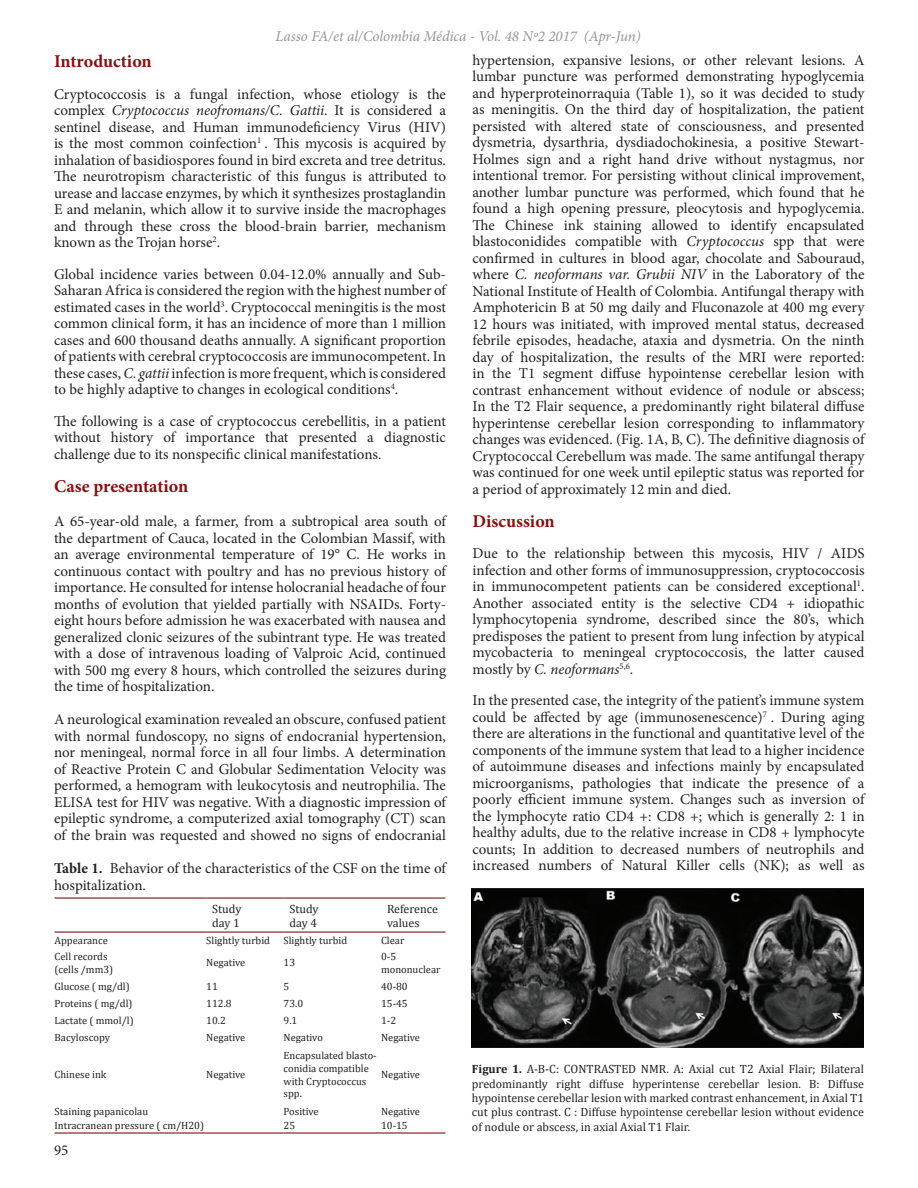
<style>
.page{position:relative;width:918px;height:1188px;background:#fff}
.page>*{position:absolute;margin:0;border:0;box-sizing:border-box;transform-origin:0 0}
.t1{font:700 18px "Minion Pro";color:#8b0d10}
.t2{font:15px/16.5px "Minion Pro";color:#231f20;text-align:justify}
.t3{font:italic 15px "Minion Pro";letter-spacing:-.005em;color:#939598}
.t4{font:12px/14.4px "Cambria";color:#231f20}
.t5{font:10.5px/12.6px "Cambria";color:#231f20}
.s1{font-style:italic}
.s2{font-weight:700}
</style>
<div class="page">
<hr style="left:55px;top:897px;width:151px;height:2px;background:#801416">
<hr style="left:206px;top:897px;width:78px;height:2px;background:#801416">
<hr style="left:284px;top:897px;width:97px;height:2px;background:#801416">
<hr style="left:381px;top:897px;width:65px;height:2px;background:#801416">
<hr style="left:55px;top:932px;width:151px;height:1px;background:#801416">
<hr style="left:206px;top:932px;width:78px;height:1px;background:#801416">
<hr style="left:284px;top:932px;width:97px;height:1px;background:#801416">
<hr style="left:381px;top:932px;width:65px;height:1px;background:#801416">
<hr style="left:55px;top:1132px;width:151px;height:2px;background:#801416">
<hr style="left:206px;top:1132px;width:78px;height:2px;background:#801416">
<hr style="left:284px;top:1132px;width:97px;height:2px;background:#801416">
<hr style="left:381px;top:1132px;width:65px;height:2px;background:#801416">
<img style="left:472px;top:889px;width:392px;height:158px">
<p class="t3" style="left:276px;top:26px;width:367px">Lasso FA/et al/Colombia Médica - Vol. 48 Nº2 2017 (Apr-Jun)</p>
<p class="t1" style="left:54px;top:49px;width:99px">Introduction</p>
<p class="t2" style="left:54px;top:86px;width:394px">Cryptococcosis is a fungal infection, whose etiology is the complex <span class="s1">Cryptococcus neofromans/C. Gattii</span>. It is considered a sentinel disease, and Human immunodeficiency Virus (HIV) is the most common coinfection<sup>1</sup> . This mycosis is acquired by inhalation of basidiospores found in bird excreta and tree detritus.<br>The neurotropism characteristic of this fungus is attributed to urease and laccase enzymes, by which it synthesizes prostaglandin E and melanin, which allow it to survive inside the macrophages and through these cross the blood-brain barrier, mechanism known as the Trojan horse<sup>2</sup>.</p>
<p class="t2" style="left:54px;top:266px;width:394px">Global incidence varies between 0.04-12.0% annually and Sub-Saharan Africa is considered the region with the highest number of estimated cases in the world<sup>3</sup>. Cryptococcal meningitis is the most common clinical form, it has an incidence of more than 1 million cases and 600 thousand deaths annually. A significant proportion of patients with cerebral cryptococcosis are immunocompetent. In these cases, <span class="s1">C. gattii</span> infection is more frequent, which is considered to be highly adaptive to changes in ecological conditions<sup>4</sup>.</p>
<p class="t2" style="left:54px;top:413px;width:394px">The following is a case of cryptococcus cerebellitis, in a patient without history of importance that presented a diagnostic challenge due to its nonspecific clinical manifestations.</p>
<p class="t1" style="left:54px;top:473px;width:136px">Case presentation</p>
<p class="t2" style="left:54px;top:513px;width:394px">A 65-year-old male, a farmer, from a subtropical area south of the department of Cauca, located in the Colombian Massif, with an average environmental temperature of 19° C. He works in continuous contact with poultry and has no previous history of importance. He consulted for intense holocranial headache of four months of evolution that yielded partially with NSAIDs. Forty&shy;eight hours before admission he was exacerbated with nausea and generalized clonic seizures of the subintrant type. He was treated with a dose of intravenous loading of Valproic Acid, continued with 500 mg every 8 hours, which controlled the seizures during the time of hospitalization.</p>
<p class="t2" style="left:54px;top:711px;width:394px">A neurological examination revealed an obscure, confused patient with normal fundoscopy, no signs of endocranial hypertension, nor meningeal, normal force in all four limbs. A determination of Reactive Protein C and Globular Sedimentation Velocity was performed, a hemogram with leukocytosis and neutrophilia. The ELISA test for HIV was negative. With a diagnostic impression of epileptic syndrome, a computerized axial tomography (CT) scan of the brain was requested and showed no signs of endocranial</p>
<p class="t2" style="left:54px;top:860px;width:394px"><span class="s2">Table 1.</span> Behavior of the characteristics of the CSF on the time of hospitalization.</p>
<p class="t4" style="left:212px;top:901px;width:31px">Study</p>
<p class="t4" style="left:212px;top:916px;width:29px">day 1</p>
<p class="t4" style="left:290px;top:901px;width:31px">Study</p>
<p class="t4" style="left:290px;top:916px;width:29px">day 4</p>
<p class="t4" style="left:387px;top:901px;width:52px">Reference values</p>
<p class="t5" style="left:55px;top:934px;width:55px">Appearance</p>
<p class="t5" style="left:206px;top:934px;width:65px">Slightly turbid</p>
<p class="t5" style="left:284px;top:934px;width:65px">Slightly turbid</p>
<p class="t5" style="left:381px;top:934px;width:25px">Clear</p>
<p class="t5" style="left:55px;top:950px;width:55px">Cell records</p>
<p class="t5" style="left:55px;top:963px;width:60px">(cells /mm3)</p>
<p class="t5" style="left:206px;top:957px;width:40px">Negative</p>
<p class="t5" style="left:284px;top:957px;width:13px">13</p>
<p class="t5" style="left:381px;top:950px;width:61px">0-5 mononuclear</p>
<p class="t5" style="left:55px;top:980px;width:77px">Glucose ( mg/dl)</p>
<p class="t5" style="left:206px;top:980px;width:13px">11</p>
<p class="t5" style="left:284px;top:980px;width:7px">5</p>
<p class="t5" style="left:381px;top:980px;width:28px">40-80</p>
<p class="t5" style="left:55px;top:997px;width:79px">Proteins ( mg/dl)</p>
<p class="t5" style="left:206px;top:997px;width:27px">112.8</p>
<p class="t5" style="left:284px;top:997px;width:21px">73.0</p>
<p class="t5" style="left:381px;top:997px;width:28px">15-45</p>
<p class="t5" style="left:55px;top:1014px;width:81px">Lactate ( mmol/l)</p>
<p class="t5" style="left:206px;top:1014px;width:21px">10.2</p>
<p class="t5" style="left:284px;top:1014px;width:15px">9.1</p>
<p class="t5" style="left:381px;top:1014px;width:17px">1-2</p>
<p class="t5" style="left:55px;top:1031px;width:57px">Bacyloscopy</p>
<p class="t5" style="left:206px;top:1031px;width:40px">Negative</p>
<p class="t5" style="left:284px;top:1031px;width:41px">Negativo</p>
<p class="t5" style="left:381px;top:1031px;width:40px">Negative</p>
<p class="t5" style="left:55px;top:1068px;width:53px">Chinese ink</p>
<p class="t5" style="left:206px;top:1068px;width:40px">Negative</p>
<p class="t5" style="left:284px;top:1050px;width:95px">Encapsulated blasto&shy;conidia compatible with Cryptococcus spp.</p>
<p class="t5" style="left:381px;top:1068px;width:40px">Negative</p>
<p class="t5" style="left:55px;top:1105px;width:95px">Staining papanicolau</p>
<p class="t5" style="left:284px;top:1105px;width:37px">Positive</p>
<p class="t5" style="left:381px;top:1105px;width:40px">Negative</p>
<p class="t5" style="left:55px;top:1119px;width:151px">Intracranean pressure ( cm/H20)</p>
<p class="t5" style="left:284px;top:1119px;width:13px">25</p>
<p class="t5" style="left:381px;top:1119px;width:28px">10-15</p>
<p class="t2" style="left:54px;top:1142px;width:16px">95</p>
<p class="t2" style="left:472px;top:52px;width:394px">hypertension, expansive lesions, or other relevant lesions. A lumbar puncture was performed demonstrating hypoglycemia and hyperproteinorraquia (Table 1), so it was decided to study as meningitis. On the third day of hospitalization, the patient persisted with altered state of consciousness, and presented dysmetria, dysarthria, dysdiadochokinesia, a positive Stewart-Holmes sign and a right hand drive without nystagmus, nor intentional tremor. For persisting without clinical improvement, another lumbar puncture was performed, which found that he found a high opening pressure, pleocytosis and hypoglycemia.<br>The Chinese ink staining allowed to identify encapsulated blastoconidides compatible with <span class="s1">Cryptococcus</span> spp that were confirmed in cultures in blood agar, chocolate and Sabouraud, where <span class="s1">C. neoformans var. Grubii NIV</span> in the Laboratory of the National Institute of Health of Colombia. Antifungal therapy with Amphotericin B at 50 mg daily and Fluconazole at 400 mg every 12 hours was initiated, with improved mental status, decreased febrile episodes, headache, ataxia and dysmetria. On the ninth day of hospitalization, the results of the MRI were reported: in the T1 segment diffuse hypointense cerebellar lesion with contrast enhancement without evidence of nodule or abscess; In the T2 Flair sequence, a predominantly right bilateral diffuse hyperintense cerebellar lesion corresponding to inflammatory changes was evidenced. (Fig. 1A, B, C). The definitive diagnosis of Cryptococcal Cerebellum was made. The same antifungal therapy was continued for one week until epileptic status was reported for a period of approximately 12 min and died.</p>
<p class="t1" style="left:472px;top:508px;width:84px">Discussion</p>
<p class="t2" style="left:472px;top:545px;width:394px">Due to the relationship between this mycosis, HIV / AIDS infection and other forms of immunosuppression, cryptococcosis in immunocompetent patients can be considered exceptional<sup>1</sup>.<br>Another associated entity is the selective CD4 + idiopathic lymphocytopenia syndrome, described since the 80’s, which predisposes the patient to present from lung infection by atypical mycobacteria to meningeal cryptococcosis, the latter caused mostly by <span class="s1">C. neoformans</span><sup>5,6</sup>.</p>
<p class="t2" style="left:472px;top:692px;width:394px">In the presented case, the integrity of the patient’s immune system could be affected by age (immunosenescence)<sup>7</sup> . During aging there are alterations in the functional and quantitative level of the components of the immune system that lead to a higher incidence of autoimmune diseases and infections mainly by encapsulated microorganisms, pathologies that indicate the presence of a poorly efficient immune system. Changes such as inversion of the lymphocyte ratio CD4 +: CD8 +; which is generally 2: 1 in healthy adults, due to the relative increase in CD8 + lymphocyte counts; In addition to decreased numbers of neutrophils and increased numbers of Natural Killer cells (NK); as well as</p>
<p class="t4" style="left:472px;top:1062px;width:394px;text-align:justify"><span class="s2">Figure 1.</span> A-B-C: CONTRASTED NMR. A: Axial cut T2 Axial Flair; Bilateral predominantly right diffuse hyperintense cerebellar lesion. B: Diffuse hypointense cerebellar lesion with marked contrast enhancement, in Axial T1 cut plus contrast. C : Diffuse hypointense cerebellar lesion without evidence of nodule or abscess, in axial Axial T1 Flair.</p>
</div>
